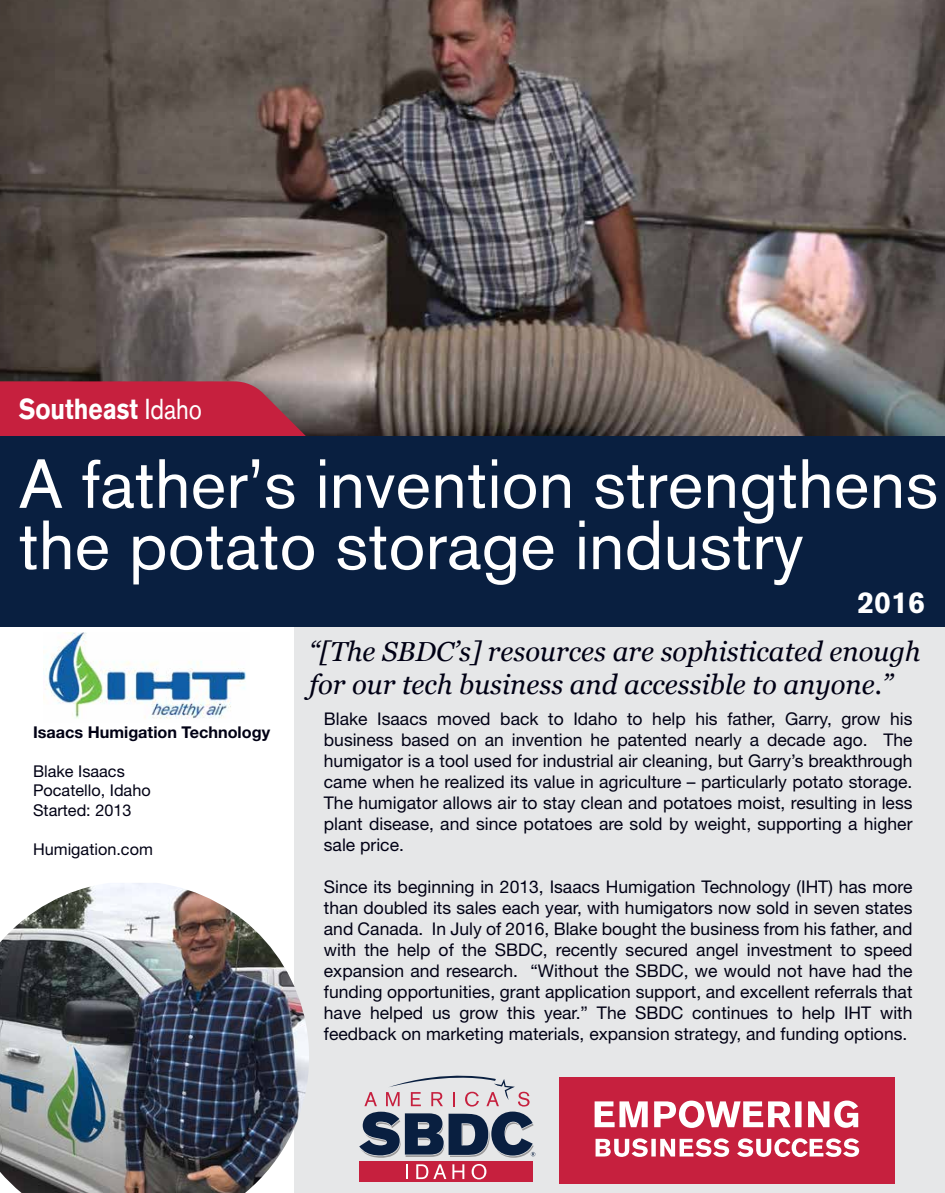
<style>
.page{position:relative;width:945px;height:1193px;background:#fff}
.page>*{position:absolute;margin:0;border:0;box-sizing:border-box;transform-origin:0 0}
.t1{font:68.75px/61.2px "Akzidenz Grotesk BE";color:#fff}
.t2{font:700 30px "Akzidenz Grotesk BE";color:#fff}
.t3{font:700 28.75px "Akzidenz Grotesk BE";color:#fff;scale:.85 1}
.t4{font:italic 27.5px/33px "Georgia";color:#000014}
.t5{font:17.5px/21px "Helvetica Neue LT Std";color:#000014;text-align:justify}
.t6{font:16.25px/19.5px "Helvetica Neue LT Std";color:#000014}
.t7{font:700 16.25px "Helvetica Neue LT Std";color:#000014}
.s1{font-weight:400}
</style>
<div class="page">
<img style="left:44px;top:632px;width:202px;height:87px">
<img style="left:0;top:0;width:945px;height:436px">
<div style="left:295px;top:627px;width:650px;height:565px;background:#e6e7e8"></div>
<svg style="left:0;top:381px;width:306px;height:55px;background:#bf2843"></svg>
<div style="left:0;top:436px;width:945px;height:191px;background:#091f40"></div>
<div style="left:359px;top:1160px;width:174px;height:21px;background:#c6203e"></div>
<svg style="left:359px;top:1075px;width:176px;height:82px"></svg>
<svg style="left:406px;top:1164px;width:2px;height:15px"></svg>
<svg style="left:416px;top:1164px;width:30px;height:15px"></svg>
<svg style="left:452px;top:1164px;width:12px;height:15px"></svg>
<svg style="left:472px;top:1164px;width:14px;height:15px"></svg>
<div style="left:559px;top:1077px;width:336px;height:106px;background:#c6203e"></div>
<svg style="left:595px;top:1100px;width:263px;height:27px"></svg>
<svg style="left:596px;top:1138px;width:263px;height:19px"></svg>
<img style="left:0;top:882px;width:309px;height:310px">
<h3 class="t3" style="left:19px;top:393px;width:217px">Southeast <span class="s1">Idaho</span></h3>
<h1 class="t1" style="left:19px;top:453px;width:921px">A father’s invention strengthens the potato storage industry</h1>
<h2 class="t2" style="left:857px;top:585px;width:69px">2016</h2>
<p class="t7" style="left:33px;top:721px;width:239px">Isaacs Humigation Technology</p>
<p class="t6" style="left:33px;top:760px;width:119px">Blake Isaacs<br>Pocatello, Idaho<br>Started: 2013</p>
<p class="t6" style="left:33px;top:838px;width:121px">Humigation.com</p>
<h3 class="t4" style="left:309px;top:635px;width:613px">“[The SBDC’s] resources are sophisticated enough for our tech business and accessible to anyone.”</h3>
<p class="t5" style="left:324px;top:708px;width:590px">Blake Isaacs moved back to Idaho to help his father, Garry, grow his business based on an invention he patented nearly a decade ago. The humigator is a tool used for industrial air cleaning, but Garry’s breakthrough came when he realized its value in agriculture – particularly potato storage.<br>The humigator allows air to stay clean and potatoes moist, resulting in less plant disease, and since potatoes are sold by weight, supporting a higher sale price.</p>
<p class="t5" style="left:324px;top:876px;width:590px">Since its beginning in 2013, Isaacs Humigation Technology (IHT) has more than doubled its sales each year, with humigators now sold in seven states and Canada. In July of 2016, Blake bought the business from his father, and with the help of the SBDC, recently secured angel investment to speed expansion and research. “Without the SBDC, we would not have had the funding opportunities, grant application support, and excellent referrals that have helped us grow this year.” The SBDC continues to help IHT with feedback on marketing materials, expansion strategy, and funding options.</p>
</div>
